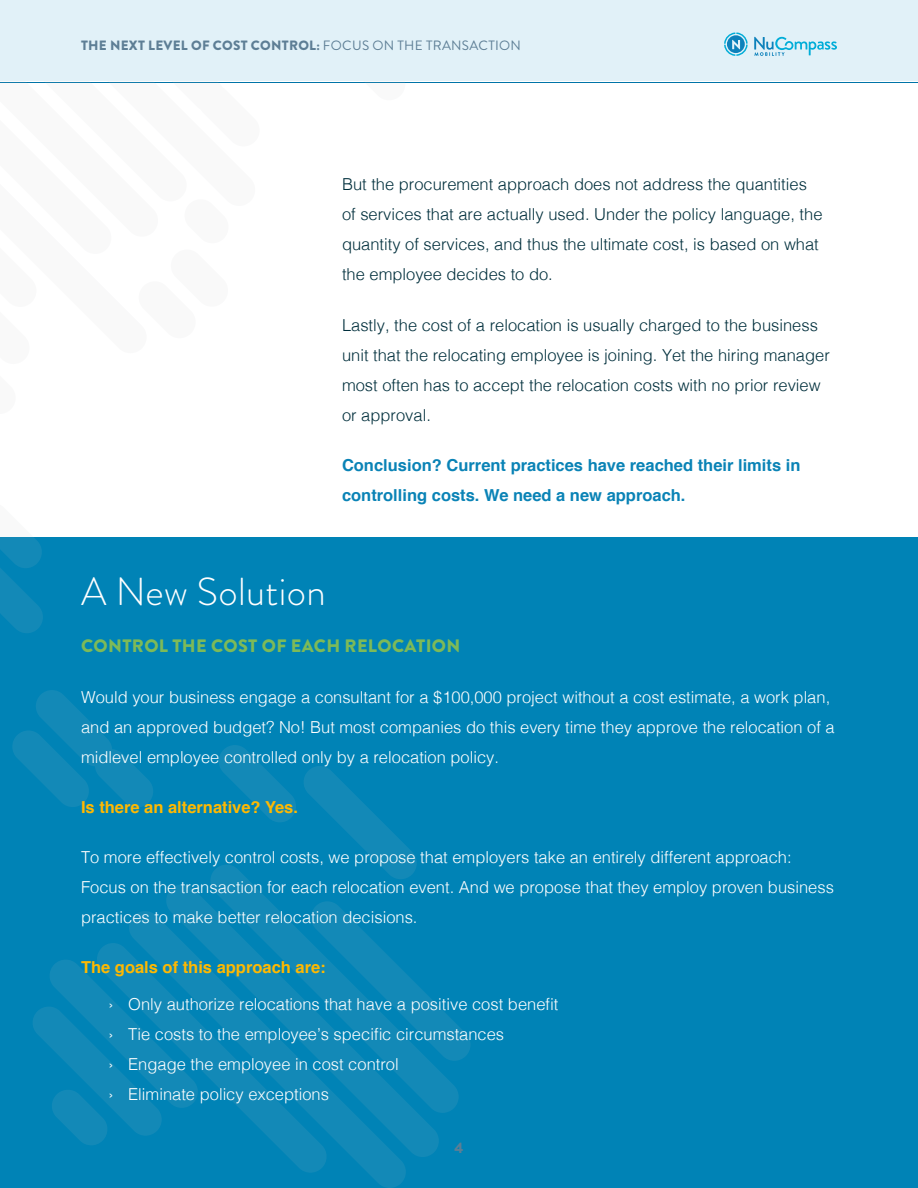
<style>
.page{position:relative;width:918px;height:1188px;background:#fff}
.page>*{position:absolute;margin:0;border:0;box-sizing:border-box;transform-origin:0 0}
.t1{font:300 39px "Brandon Grotesque";letter-spacing:.01em;color:#fff}
.t2{font:900 18px "Brandon Grotesque";letter-spacing:.02em;color:#7dba58}
.t3{font:300 16.5px/30px "Helvetica";color:#fff}
.t4{font:300 16.5px/30px "Helvetica";color:#002f3c}
.t5{font:700 16.5px/30px "Helvetica";color:#0a83b6}
.t6{font:700 16.5px "Helvetica";color:#ffb901}
.t7{font:900 15px "Brandon Grotesque";color:#5d7e95}
.t8{font:900 13.5px "Brandon Grotesque";letter-spacing:.02em;color:#5d7e95}
.s1{font-weight:400}
</style>
<div class="page">
<div style="left:0;top:538px;width:918px;height:650px;background:#0083b6"></div>
<svg style="left:219px;top:745px;width:198px;height:118px"></svg>
<svg style="left:460px;top:1028px;width:10px;height:31px"></svg>
<svg style="left:211px;top:863px;width:249px;height:250px"></svg>
<svg style="left:166px;top:883px;width:274px;height:274px"></svg>
<svg style="left:12px;top:690px;width:141px;height:117px"></svg>
<svg style="left:0;top:537px;width:45px;height:96px"></svg>
<svg style="left:33px;top:960px;width:62px;height:185px"></svg>
<svg style="left:95px;top:943px;width:32px;height:202px;fill:#1389b7"></svg>
<svg style="left:127px;top:909px;width:280px;height:279px;fill:#1389b7"></svg>
<div style="left:0;top:0;width:918px;height:81px;background:#e1f1f8"></div>
<svg style="left:724px;top:32px;width:24px;height:24px"></svg>
<svg style="left:754px;top:37px;width:83px;height:19px"></svg>
<p class="t8" style="left:81px;top:36px;width:441px">THE NEXT LEVEL OF COST CONTROL: <span class="s1">FOCUS ON THE TRANSACTION</span></p>
<p class="t4" style="left:342px;top:168px;width:482px">But the procurement approach does not address the quantities of services that are actually used. Under the policy language, the quantity of services, and thus the ultimate cost, is based on what the employee decides to do.</p>
<p class="t4" style="left:342px;top:309px;width:489px">Lastly, the cost of a relocation is usually charged to the business unit that the relocating employee is joining. Yet the hiring manager most often has to accept the relocation costs with no prior review or approval.</p>
<p class="t5" style="left:342px;top:450px;width:460px">Conclusion? Current practices have reached their limits in controlling costs. We need a new approach.</p>
<h1 class="t1" style="left:81px;top:565px;width:246px">A New Solution</h1>
<p class="t2" style="left:81px;top:633px;width:381px">CONTROL THE COST OF EACH RELOCATION</p>
<p class="t3" style="left:81px;top:681px;width:755px">Would your business engage a consultant for a $100,000 project without a cost estimate, a work plan, and an approved budget? No! But most companies do this every time they approve the relocation of a midlevel employee controlled only by a relocation policy.</p>
<p class="t6" style="left:81px;top:794px;width:219px">Is there an alternative? Yes.</p>
<p class="t3" style="left:81px;top:841px;width:754px">To more effectively control costs, we propose that employers take an entirely different approach:<br>Focus on the transaction for each relocation event. And we propose that they employ proven business practices to make better relocation decisions.</p>
<p class="t6" style="left:81px;top:954px;width:246px">The goals of this approach are:</p>
<p class="t3" style="left:108px;top:988px;width:452px">› Only authorize relocations that have a positive cost benefit › Tie costs to the employee’s specific circumstances<br>› Engage the employee in cost control<br>› Eliminate policy exceptions</p>
<p class="t7" style="left:455px;top:1138px;width:10px">4</p>
</div>
